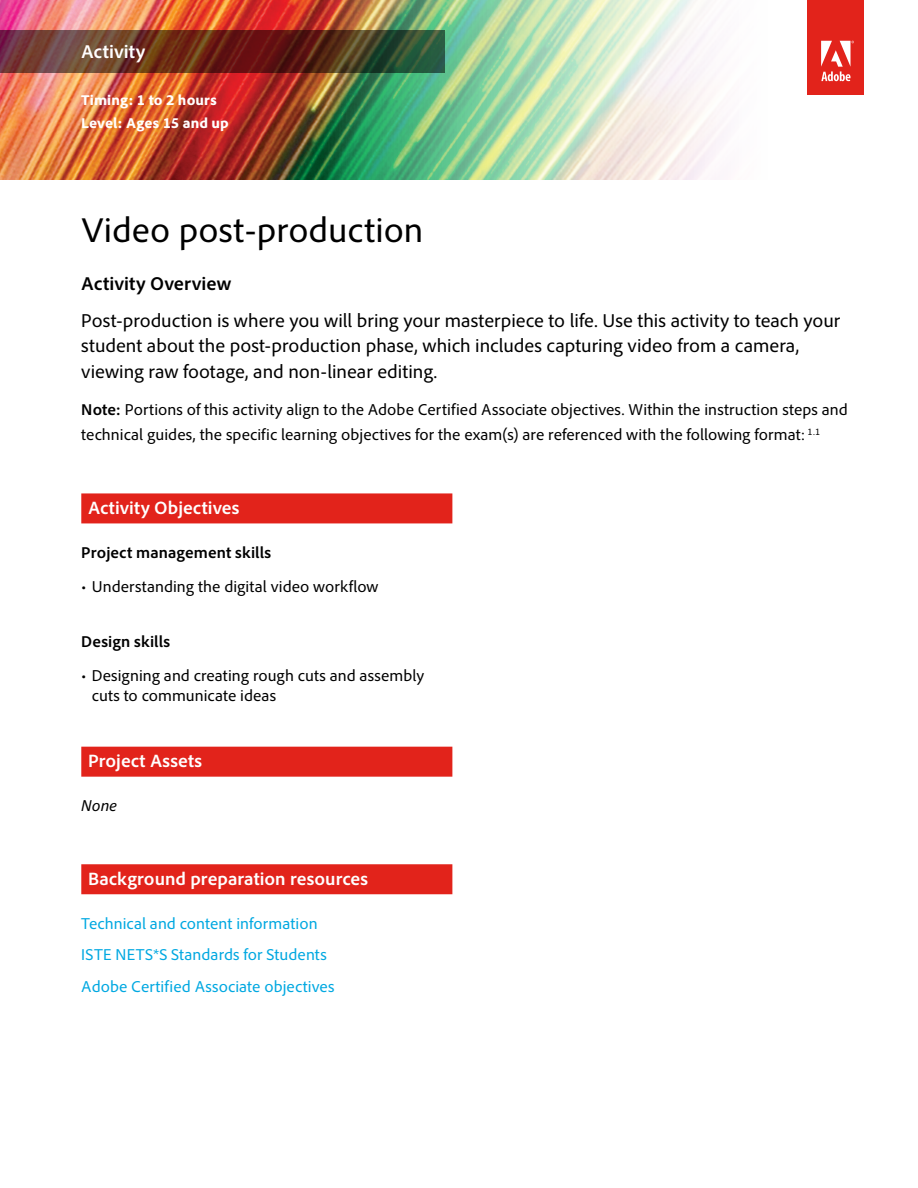
<style>
.page{position:relative;width:918px;height:1188px;background:#fff}
.page>*{position:absolute;margin:0;border:0;box-sizing:border-box;transform-origin:0 0}
.t1{font:36px "Adobe Clean";color:#000}
.t2{font:19.5px/25.5px "Adobe Clean";color:#000}
.t3{font:700 19.5px "Adobe Clean";letter-spacing:.005em;color:#000}
.t4{font:700 19.5px "Adobe Clean";letter-spacing:.005em;color:#fff}
.t5{font:700 18.75px "Adobe Clean";color:#fff}
.t6{font:16.5px/25.5px "Adobe Clean";letter-spacing:.005em;color:#000}
.t7{font:16.5px/31.3px "Adobe Clean";letter-spacing:.005em;color:#00a8e1}
.t8{font:700 16.5px "Adobe Clean";letter-spacing:.005em;color:#000}
.t9{font:italic 16.5px "Adobe Clean";color:#000}
.t10{font:800 15px/22.5px "Adobe Clean";letter-spacing:.01em;color:#fff}
.s1{font-weight:700}
</style>
<div class="page">
<img style="left:0;top:0;width:864px;height:180px">
<svg style="left:0;top:30px;width:446px;height:43px;background:#5d3626"></svg>
<div style="left:808px;top:0;width:56px;height:94px;background:#e2231b"></div>
<svg style="left:821px;top:41px;width:33px;height:40px"></svg>
<div style="left:81px;top:493px;width:371px;height:30px;background:#e2231b"></div>
<div style="left:81px;top:747px;width:371px;height:30px;background:#e2231b"></div>
<div style="left:81px;top:864px;width:371px;height:30px;background:#e2231b"></div>
<p class="t4" style="left:81px;top:40px;width:66px">Activity</p>
<p class="t10" style="left:81px;top:89px;width:149px">Timing: 1 to 2 hours<br>Level: Ages 15 and up</p>
<h1 class="t1" style="left:81px;top:208px;width:344px">Video post-production</h1>
<p class="t3" style="left:81px;top:271px;width:151px">Activity Overview</p>
<p class="t2" style="left:81px;top:307px;width:760px">Post-production is where you will bring your masterpiece to life. Use this activity to teach your student about the post-production phase, which includes capturing video from a camera, viewing raw footage, and non-linear editing.</p>
<p class="t6" style="left:81px;top:397px;width:768px"><span class="s1">Note:</span> Portions of this activity align to the Adobe Certified Associate objectives. Within the instruction steps and technical guides, the specific learning objectives for the exam(s) are referenced with the following format: <sup>1.1</sup></p>
<p class="t5" style="left:88px;top:496px;width:153px">Activity Objectives</p>
<p class="t8" style="left:81px;top:542px;width:191px">Project management skills</p>
<p class="t6" style="left:81px;top:573px;width:299px">• Understanding the digital video workflow</p>
<p class="t8" style="left:81px;top:632px;width:90px">Design skills</p>
<p class="t6" style="left:92px;top:666px;width:334px;line-height:19.8px;text-indent:-10px">• Designing and creating rough cuts and assembly cuts to communicate ideas</p>
<p class="t5" style="left:88px;top:749px;width:116px">Project Assets</p>
<p class="t9" style="left:81px;top:796px;width:37px">None</p>
<p class="t5" style="left:88px;top:867px;width:282px">Background preparation resources</p>
<p class="t7" style="left:81px;top:908px;width:255px">Technical and content information<br>ISTE NETS*S Standards for Students<br>Adobe Certified Associate objectives</p>
</div>
